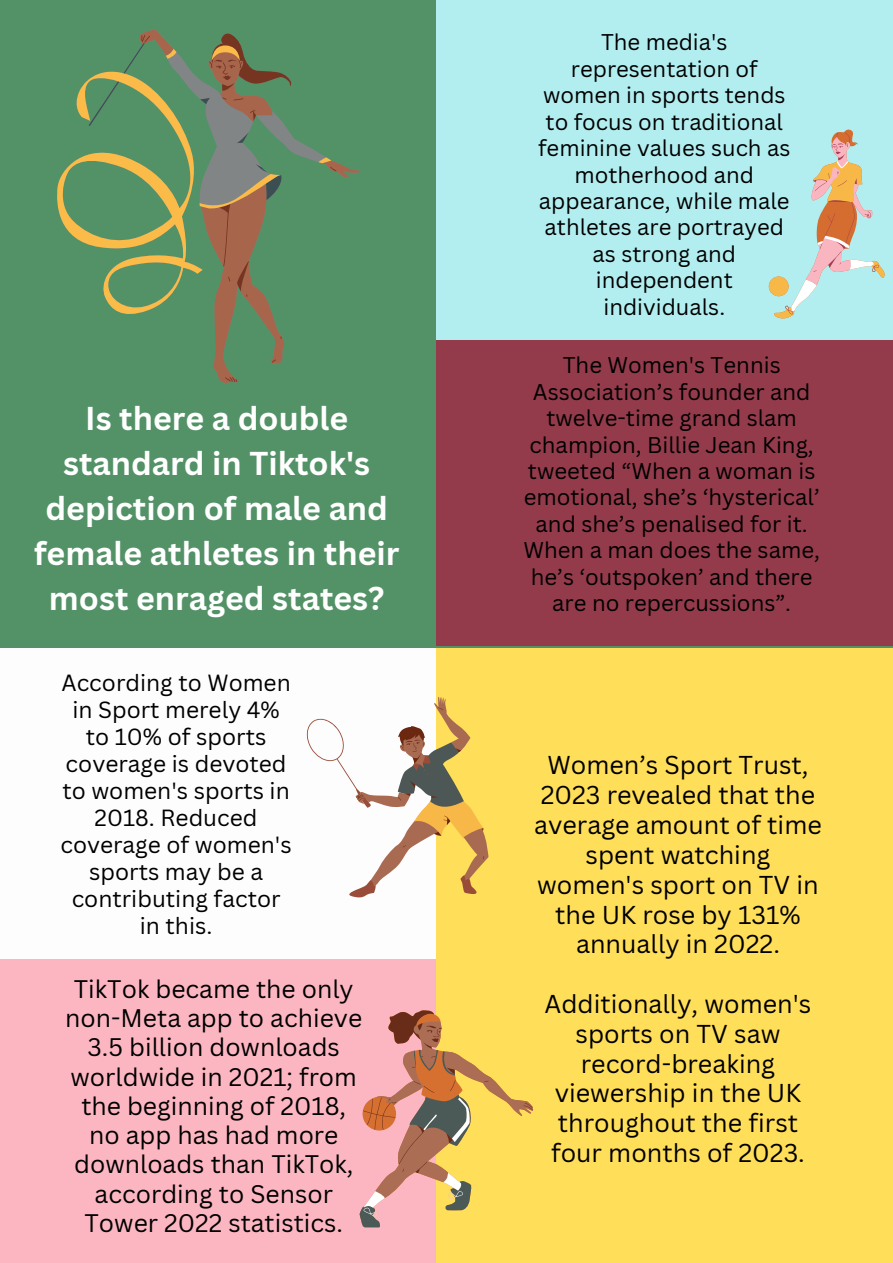
<style>
.page{position:relative;width:893px;height:1263px;background:#539267}
.page>*{position:absolute;margin:0;border:0;box-sizing:border-box;transform-origin:0 0}
.t1{font:700 32.17px/45px "Canva Sans";color:#fff;text-align:center}
.t2{font:25.12px/29.8px "Canva Sans";color:#000;text-align:center}
.t3{font:24.75px/29.2px "Canva Sans";color:#000;text-align:center}
.t4{font:22.73px/27px "Canva Sans";color:#000;text-align:center}
.t5{font:22.2px/26.4px "Canva Sans";color:#000;text-align:center}
.t6{font:22.12px/26.4px "Canva Sans";color:#000;text-align:center}
</style>
<div class="page">
<div style="left:0;top:929px;width:446px;height:334px;background:#fcb6c1"></div>
<div style="left:0;top:648px;width:462px;height:311px;background:#fdfdfd"></div>
<div style="left:436px;top:648px;width:457px;height:615px;background:#ffde59"></div>
<div style="left:436px;top:0;width:457px;height:340px;background:#b2edef"></div>
<div style="left:436px;top:340px;width:457px;height:306px;background:#933a4b"></div>
<svg style="left:141px;top:31px;width:195px;height:351px"></svg>
<svg style="left:57px;top:45px;width:274px;height:275px"></svg>
<svg style="left:306px;top:697px;width:182px;height:201px"></svg>
<svg style="left:769px;top:129px;width:116px;height:190px"></svg>
<svg style="left:359px;top:1010px;width:174px;height:217px"></svg>
<p class="t1" style="left:34px;top:395px;width:367px">Is there a double standard in Tiktok's depiction of male and female athletes in their most enraged states?</p>
<p class="t4" style="left:60px;top:668px;width:233px">According to Women in Sport merely 4% to 10% of sports coverage is devoted to women's sports in<br>2018. Reduced coverage of women's sports may be a contributing factor in this.</p>
<p class="t3" style="left:65px;top:973px;width:298px">TikTok became the only non-Meta app to achieve<br>3.5 billion downloads worldwide in 2021; from the beginning of 2018, no app has had more downloads than TikTok, according to Sensor<br>Tower 2022 statistics.</p>
<p class="t6" style="left:538px;top:29px;width:254px">The media's representation of women in sports tends to focus on traditional feminine values such as motherhood and appearance, while male athletes are portrayed as strong and independent individuals.</p>
<p class="t5" style="left:523px;top:351px;width:298px">The Women's Tennis<br>Association’s founder and twelve-time grand slam champion, Billie Jean King, tweeted “When a woman is emotional, she’s ‘hysterical’ and she’s penalised for it.<br>When a man does the same, he’s ‘outspoken’ and there are no repercussions”.</p>
<p class="t2" style="left:534px;top:750px;width:289px">Women’s Sport Trust,<br>2023 revealed that the average amount of time spent watching women's sport on TV in the UK rose by 131% annually in 2022.</p>
<p class="t2" style="left:544px;top:988px;width:268px">Additionally, women's sports on TV saw record-breaking viewership in the UK throughout the first four months of 2023.</p>
</div>
